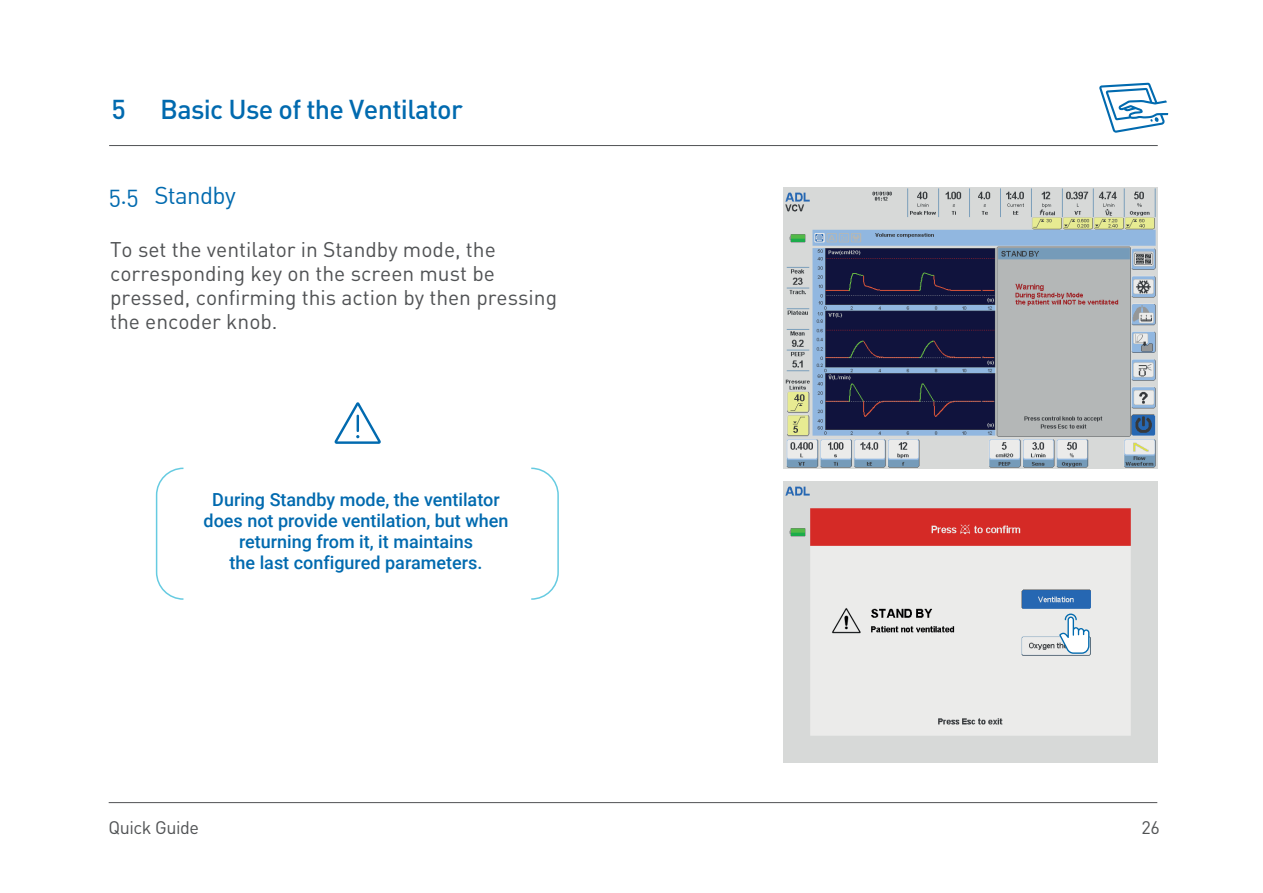
<style>
.page{position:relative;width:1263px;height:893px;background:#fff}
.page>*{position:absolute;margin:0;border:0;box-sizing:border-box;transform-origin:0 0}
.t1{font:500 27px "DIN Pro";letter-spacing:-.025em;color:#016aaf}
.t2{font:24px "DIN Alternate";letter-spacing:-.025em;color:#016aaf}
.t3{font:21px/24px "DIN Pro";color:#505254}
.t4{font:500 18px/21.1px "Roboto";color:#016aaf;text-align:center}
.t5{font:18px "DIN Pro";letter-spacing:-.025em;color:#505254}
</style>
<div class="page">
<hr style="left:109px;top:802px;width:1048px;height:1px;background:#505254">
<svg style="left:334px;top:402px;width:47px;height:42px"></svg>
<img style="left:783px;top:188px;width:374px;height:281px">
<img style="left:783px;top:482px;width:374px;height:281px">
<svg style="left:1099px;top:83px;width:69px;height:50px"></svg>
<hr style="left:109px;top:145px;width:1049px;height:1px;background:#505254">
<svg style="left:155px;top:467px;width:29px;height:133px"></svg>
<svg style="left:531px;top:467px;width:28px;height:133px"></svg>
<svg style="left:1059px;top:614px;width:30px;height:40px"></svg>
<p class="t1" style="left:112px;top:90px;width:16px">5</p>
<p class="t1" style="left:160px;top:90px;width:304px">Basic Use of the Ventilator</p>
<p class="t2" style="left:109px;top:181px;width:129px">5.5 Standby</p>
<p class="t3" style="left:110px;top:237px;width:448px">To set the ventilator in Standby mode, the corresponding key on the screen must be pressed, confirming this action by then pressing the encoder knob.</p>
<p class="t4" style="left:203px;top:488px;width:306px">During Standby mode, the ventilator does not provide ventilation, but when returning from it, it maintains<br>the last configured parameters.</p>
<p class="t5" style="left:108px;top:815px;width:92px">Quick Guide</p>
<p class="t5" style="left:1141px;top:815px;width:20px">26</p>
</div>
